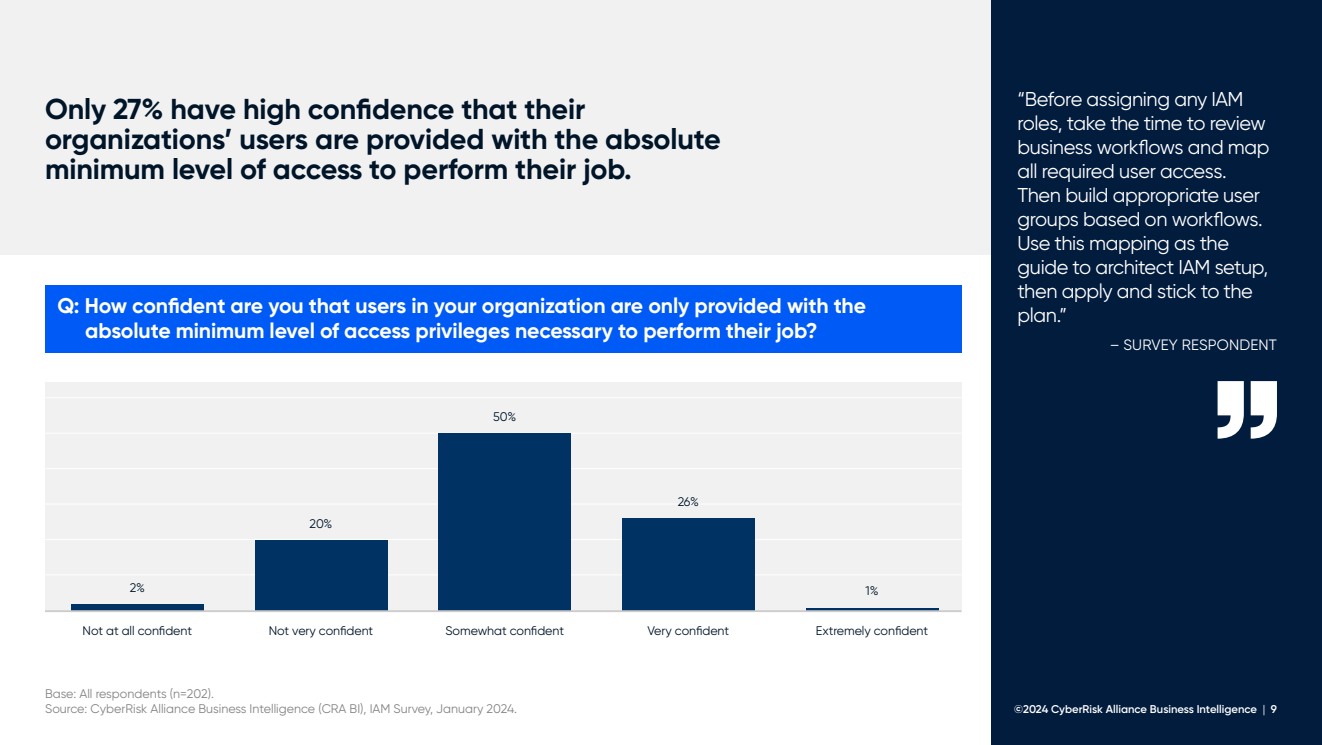
<style>
.page{position:relative;width:1322px;height:745px;background:#fff}
.page>*{position:absolute;margin:0;border:0;box-sizing:border-box;transform-origin:0 0}
.t1{font:700 28.75px/30px "Gilroy";letter-spacing:-.005em;color:#011529}
.t2{font:700 21.25px/25.5px "Gilroy";letter-spacing:-.005em;color:#fff}
.t3{font:20px/24px "Gilroy";letter-spacing:-.02em;color:#fff}
.t4{font:15px "Gilroy";letter-spacing:.01em;color:#fff}
.t5{font:12.5px/15px "Gilroy";color:#848484}
.t6{font:12.5px "Gilroy";letter-spacing:-.005em;color:#011529}
.t7{font:600 11.25px "Gilroy";color:#fff}
.s1{font-weight:400}
</style>
<div class="page">
<div style="left:0;top:0;width:1321px;height:255px;background:#f1f1f2"></div>
<div style="left:45px;top:382px;width:916px;height:230px;background:#f1f1f2"></div>
<hr style="left:45px;top:574px;width:916px;height:1px;background:#fff">
<hr style="left:45px;top:539px;width:916px;height:1px;background:#fff">
<hr style="left:45px;top:503px;width:916px;height:1px;background:#fff">
<hr style="left:45px;top:468px;width:916px;height:1px;background:#fff">
<hr style="left:45px;top:397px;width:916px;height:1px;background:#fff">
<hr style="left:45px;top:432px;width:916px;height:1px;background:#fff">
<div style="left:991px;top:0;width:330px;height:744px;background:#021c3e"></div>
<svg style="left:1250px;top:381px;width:26px;height:57px"></svg>
<svg style="left:1217px;top:381px;width:26px;height:57px"></svg>
<div style="left:45px;top:285px;width:916px;height:67px;background:#005af6"></div>
<div style="left:71px;top:604px;width:133px;height:7px;background:#003264"></div>
<div style="left:255px;top:540px;width:132px;height:71px;background:#003264"></div>
<div style="left:438px;top:433px;width:133px;height:178px;background:#003264"></div>
<div style="left:622px;top:518px;width:132px;height:93px;background:#003264"></div>
<svg style="left:806px;top:608px;width:132px;height:2px"></svg>
<hr style="left:45px;top:610px;width:916px;height:2px;background:#ccc">
<h1 class="t1" style="left:45px;top:94px;width:677px">Only 27% have high confidence that their organizations’ users are provided with the absolute minimum level of access to perform their job.</h1>
<p class="t2" style="left:85px;top:292px;width:782px;text-indent:-28px">Q: How confident are you that users in your organization are only provided with the absolute minimum level of access privileges necessary to perform their job?</p>
<p class="t6" style="left:130px;top:579px;width:17px">2%</p>
<p class="t6" style="left:309px;top:515px;width:24px">20%</p>
<p class="t6" style="left:493px;top:408px;width:24px">50%</p>
<p class="t6" style="left:677px;top:494px;width:23px">26%</p>
<p class="t6" style="left:865px;top:583px;width:15px">1%</p>
<p class="t6" style="left:83px;top:622px;width:111px">Not at all confident</p>
<p class="t6" style="left:269px;top:622px;width:106px">Not very confident</p>
<p class="t6" style="left:445px;top:622px;width:120px">Somewhat confident</p>
<p class="t6" style="left:647px;top:622px;width:83px">Very confident</p>
<p class="t6" style="left:815px;top:622px;width:114px">Extremely confident</p>
<p class="t5" style="left:45px;top:686px;width:473px">Base: All respondents (n=202).<br>Source: CyberRisk Alliance Business Intelligence (CRA BI), IAM Survey, January 2024.</p>
<p class="t3" style="left:1017px;top:87px;width:254px">“Before assigning any IAM roles, take the time to review business workflows and map all required user access.<br>Then build appropriate user groups based on workflows.<br>Use this mapping as the guide to architect IAM setup, then apply and stick to the plan.”</p>
<p class="t4" style="left:1109px;top:336px;width:169px">– SURVEY RESPONDENT</p>
<p class="t7" style="left:1014px;top:702px;width:264px">©2024 CyberRisk Alliance Business Intelligence <span class="s1">|</span> 9</p>
</div>
